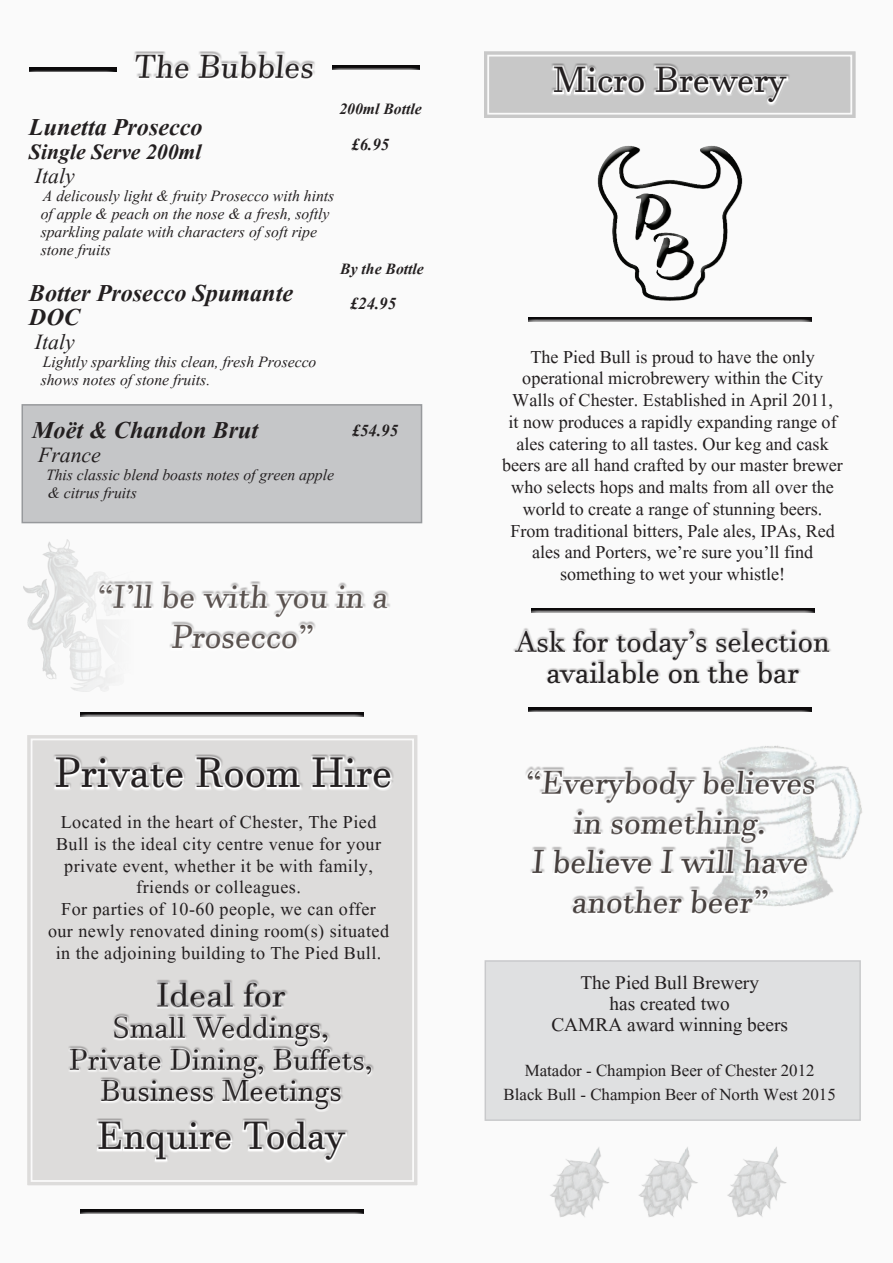
<style>
.page{position:relative;width:893px;height:1263px;background:#fafafa}
.page>*{position:absolute;margin:0;border:0;box-sizing:border-box;transform-origin:0 0}
.t1{font:42px "Javanese Text";color:#231f20}
.t2{font:39px "Javanese Text";color:#231f20}
.t3{font:36px "Javanese Text";color:#231f20}
.t4{font:34.5px "Javanese Text";color:#231f20;scale:1.04 1}
.t5{font:33px/39.6px "Javanese Text";color:#463f3d;text-align:center}
.t6{font:33px/39.6px "Javanese Text";color:#59514e;text-align:center}
.t7{font:33px "Javanese Text";color:#231f20}
.t8{font:30px/31.5px "Javanese Text";color:#231f20;text-align:center}
.t9{font:italic 700 30px/24px "Aparajita";color:#231f20}
.t10{font:italic 700 27px "Aparajita";color:#231f20}
.t11{font:italic 27px "Aparajita";color:#231f20}
.t12{font:24px "Aparajita";color:#231f20}
.t13{font:22.5px/21.8px "Aparajita";color:#231f20;text-align:center}
.t14{font:22.5px/21.8px "Aparajita";letter-spacing:.02em;color:#231f20;text-align:center}
.t15{font:21px "Aparajita";color:#231f20}
.t16{font:italic 700 21px "Aparajita";color:#231f20}
.t17{font:italic 19.5px "Aparajita";color:#231f20}
.t18{font:italic 700 19.5px "Aparajita";color:#231f20}
</style>
<div class="page">
<div style="left:27px;top:735px;width:391px;height:451px;background:#dddcdb"></div>
<div style="left:31px;top:738px;width:383px;height:444px;border:2px solid #fff"></div>
<div style="left:22px;top:404px;width:400px;height:119px;background:#c5c6c8;border:2px solid #97999c"></div>
<div style="left:132px;top:55px;width:183px;height:26px;background:#fff"></div>
<div style="left:132px;top:51px;width:184px;height:27px;background:#231f20;opacity:.75"></div>
<div style="left:325px;top:68px;width:96px;height:13px;background:#fff"></div>
<div style="left:325px;top:54px;width:96px;height:15px;background:#231f20;opacity:.75"></div>
<div style="left:22px;top:70px;width:96px;height:13px;background:#fff"></div>
<div style="left:22px;top:56px;width:96px;height:16px;background:#231f20;opacity:.75"></div>
<div style="left:72px;top:713px;width:294px;height:14px;background:#fff"></div>
<div style="left:72px;top:701px;width:294px;height:15px;background:#231f20;opacity:.75"></div>
<svg style="left:96px;top:520px;width:295px;height:4px"></svg>
<div style="left:96px;top:585px;width:295px;height:67px;background:#fff"></div>
<div style="left:96px;top:580px;width:295px;height:68px;background:#231f20;opacity:.75"></div>
<svg style="left:484px;top:51px;width:372px;height:67px;background:#cdcdcd"></svg>
<div style="left:551px;top:67px;width:239px;height:39px;background:#c8c8c8"></div>
<div style="left:551px;top:63px;width:239px;height:37px;background:#231f20;opacity:.75"></div>
<img style="left:730px;top:745px;width:132px;height:154px">
<div style="left:592px;top:140px;width:154px;height:166px;background:#fff"></div>
<div style="left:596px;top:143px;width:149px;height:162px;background:#231f20;opacity:.75"></div>
<div style="left:512px;top:628px;width:320px;height:55px;background:#231f20;opacity:.75"></div>
<div style="left:519px;top:285px;width:294px;height:49px;background:#fafafa"></div>
<div style="left:519px;top:318px;width:294px;height:14px;background:#fff"></div>
<div style="left:519px;top:306px;width:294px;height:15px;background:#231f20;opacity:.75"></div>
<div style="left:522px;top:609px;width:294px;height:14px;background:#fff"></div>
<div style="left:522px;top:597px;width:294px;height:15px;background:#231f20;opacity:.75"></div>
<svg style="left:719px;top:754px;width:99px;height:12px"></svg>
<div style="left:524px;top:771px;width:293px;height:145px;background:#fff"></div>
<div style="left:524px;top:766px;width:294px;height:147px;background:#231f20;opacity:.75"></div>
<div style="left:485px;top:960px;width:376px;height:161px;background:#dfe0e1;border:2px solid #97999c"></div>
<div style="left:519px;top:675px;width:294px;height:49px;background:#231f20;opacity:.75"></div>
<div style="left:519px;top:709px;width:294px;height:14px;background:#fff"></div>
<div style="left:519px;top:696px;width:294px;height:15px;background:#231f20;opacity:.75"></div>
<img style="left:638px;top:1147px;width:60px;height:70px">
<img style="left:550px;top:1147px;width:59px;height:70px">
<img style="left:727px;top:1147px;width:60px;height:70px">
<img style="left:23px;top:539px;width:230px;height:152px">
<div style="left:67px;top:982px;width:307px;height:130px;background:#dddcdb"></div>
<div style="left:67px;top:979px;width:307px;height:130px;background:#231f20;opacity:.75"></div>
<div style="left:52px;top:757px;width:342px;height:34px;background:#fff;opacity:.75"></div>
<div style="left:52px;top:754px;width:342px;height:34px;background:#231f20;opacity:.75"></div>
<div style="left:74px;top:1177px;width:292px;height:49px;background:#231f20;opacity:.75"></div>
<div style="left:74px;top:1211px;width:292px;height:13px;background:#fff"></div>
<div style="left:74px;top:1198px;width:292px;height:15px;background:#231f20;opacity:.75"></div>
<svg style="left:241px;top:1163px;width:107px;height:2px"></svg>
<div style="left:95px;top:1122px;width:254px;height:41px;background:#fff;opacity:.75"></div>
<div style="left:95px;top:1118px;width:254px;height:42px;background:#231f20;opacity:.75"></div>
<h3 class="t7" style="left:133px;top:47px;width:188px">The Bubbles</h3>
<p class="t18" style="left:339px;top:97px;width:84px">200ml Bottle</p>
<p class="t9" style="left:29px;top:116px;width:175px">Lunetta Prosecco</p>
<p class="t10" style="left:29px;top:135px;width:174px">Single Serve 200ml</p>
<p class="t11" style="left:35px;top:159px;width:41px">Italy</p>
<p class="t17" style="left:43px;top:184px;width:293px">A delicously light &amp; fruity Prosecco with hints</p>
<p class="t17" style="left:41px;top:202px;width:290px">of apple &amp; peach on the nose &amp; a fresh, softly</p>
<p class="t17" style="left:41px;top:220px;width:278px">sparkling palate with characters of soft ripe</p>
<p class="t17" style="left:41px;top:238px;width:72px">stone fruits</p>
<p class="t9" style="left:29px;top:282px;width:266px">Botter Prosecco Spumante<br>DOC</p>
<p class="t11" style="left:35px;top:325px;width:41px">Italy</p>
<p class="t17" style="left:43px;top:350px;width:275px">Lightly sparkling this clean, fresh Prosecco</p>
<p class="t17" style="left:41px;top:368px;width:171px">shows notes of stone fruits.</p>
<p class="t16" style="left:351px;top:131px;width:39px">£6.95</p>
<p class="t18" style="left:340px;top:257px;width:85px">By the Bottle</p>
<p class="t16" style="left:350px;top:290px;width:48px">£24.95</p>
<p class="t9" style="left:32px;top:419px;width:228px">Moët &amp; Chandon Brut</p>
<p class="t11" style="left:38px;top:438px;width:64px">France</p>
<p class="t17" style="left:46px;top:463px;width:289px">This classic blend boasts notes of green apple</p>
<p class="t17" style="left:48px;top:481px;width:90px">&amp; citrus fruits</p>
<p class="t16" style="left:352px;top:418px;width:48px">£54.95</p>
<h3 class="t6" style="left:96px;top:577px;width:300px">“I’ll be with you in a<br>Prosecco”</h3>
<h1 class="t1" style="left:55px;top:748px;width:339px">Private Room Hire</h1>
<p class="t14" style="left:56px;top:812px;width:326px">Located in the heart of Chester, The Pied Bull is the ideal city centre venue for your private event, whether it be with family, friends or colleagues.</p>
<p class="t14" style="left:48px;top:899px;width:343px">For parties of 10-60 people, we can offer our newly renovated dining room(s) situated in the adjoining building to The Pied Bull.</p>
<h3 class="t4" style="left:157px;top:974px;width:125px">Ideal for</h3>
<h3 class="t8" style="left:69px;top:1012px;width:305px">Small Weddings,<br>Private Dining, Buffets,<br>Business Meetings</h3>
<h2 class="t2" style="left:97px;top:1113px;width:249px">Enquire Today</h2>
<h3 class="t3" style="left:553px;top:59px;width:234px">Micro Brewery</h3>
<p class="t13" style="left:530px;top:347px;width:286px">The Pied Bull is proud to have the only</p>
<p class="t13" style="left:502px;top:368px;width:342px">operational microbrewery within the City Walls of Chester. Established in April 2011,<br>it now produces a rapidly expanding range of ales catering to all tastes. Our keg and cask beers are all hand crafted by our master brewer who selects hops and malts from all over the world to create a range of stunning beers.</p>
<p class="t13" style="left:510px;top:521px;width:326px">From traditional bitters, Pale ales, IPAs, Red ales and Porters, we’re sure you’ll find</p>
<p class="t13" style="left:560px;top:564px;width:227px">something to wet your whistle!</p>
<h3 class="t8" style="left:516px;top:626px;width:316px">Ask for today’s selection available on the bar</h3>
<h3 class="t5" style="left:524px;top:763px;width:299px">“Everybody believes in something.<br>I believe I will have another beer”</h3>
<p class="t12" style="left:580px;top:968px;width:180px">The Pied Bull Brewery</p>
<p class="t12" style="left:610px;top:989px;width:122px">has created two</p>
<p class="t12" style="left:551px;top:1010px;width:238px">CAMRA award winning beers</p>
<p class="t15" style="left:525px;top:1057px;width:291px">Matador - Champion Beer of Chester 2012</p>
<p class="t15" style="left:503px;top:1081px;width:334px">Black Bull - Champion Beer of North West 2015</p>
</div>
